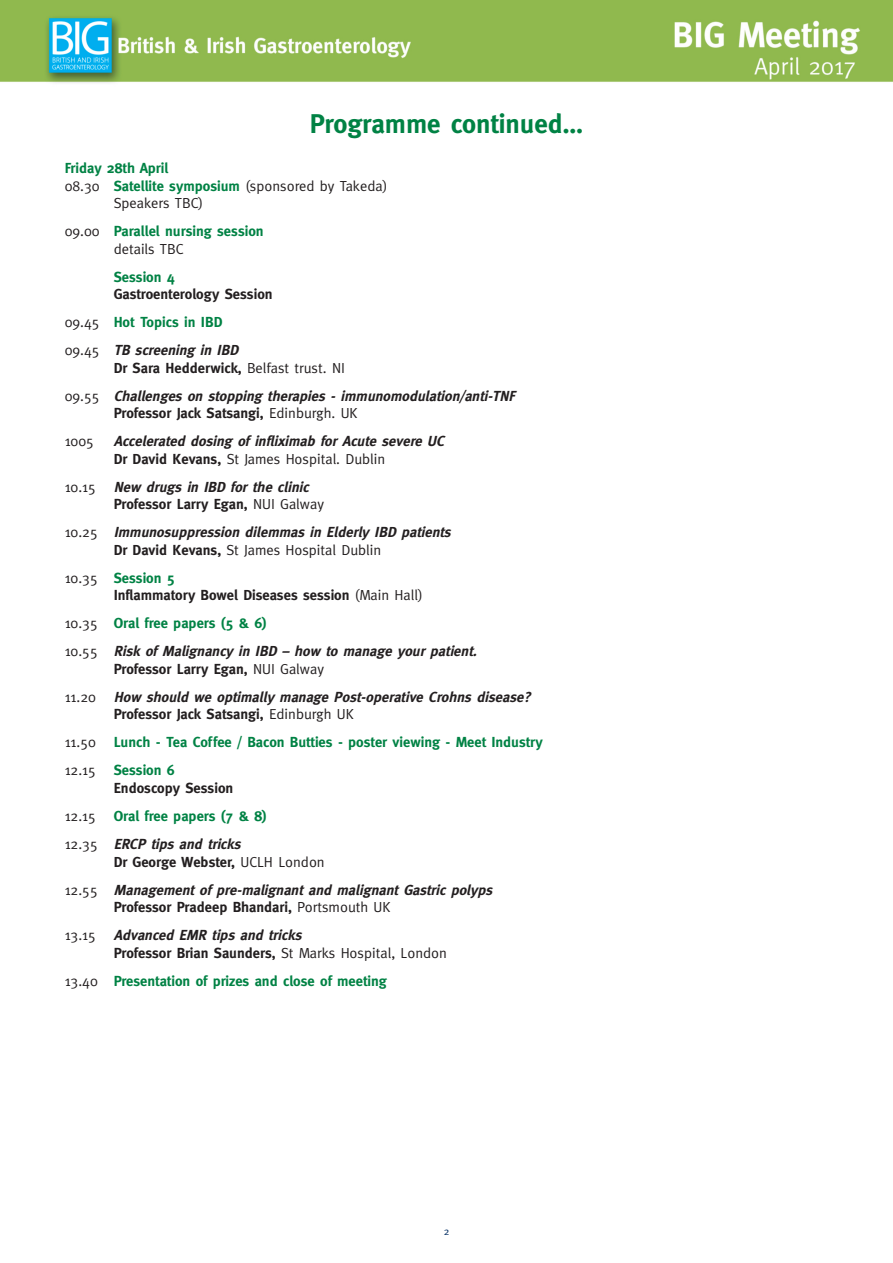
<style>
.page{position:relative;width:893px;height:1263px;background:#fff}
.page>*{position:absolute;margin:0;border:0;box-sizing:border-box;transform-origin:0 0}
.t1{font:700 27px "Meta";color:#008244}
.t2{font:italic 700 14.55px/28px "Meta";color:#231f20}
.t3{font:700 14.55px/28px "Meta";color:#008244}
.t4{font:700 14.55px/28px "Meta";color:#231f20}
.t5{font:14.55px "Meta";color:#231f20}
.t6{font:10.5px "Meta";color:#002c62}
.s1{font-weight:700;color:#008244}
.s2{font-weight:400;color:#231f20}
.s3{font-weight:400}
.s4{color:#008244}
.s5{font-style:italic}
.s6{font-style:normal}
.s7{font-weight:400;font-style:normal}
.s8{font-style:normal;color:#008244}
.s9{color:#231f20}
.s10{font-style:italic;color:#231f20}
</style>
<div class="page">
<img style="left:0;top:0;width:893px;height:83px">
<h1 class="t1" style="left:310px;top:108px;width:275px">Programme continued…</h1>
<p class="t3" style="left:65px;top:154px;width:105px">Friday 28th April</p>
<p class="t5" style="left:65px;top:177px;width:324px">08.30 <span class="s1">Satellite symposium</span> (sponsored by Takeda)</p>
<p class="t5" style="left:114px;top:195px;width:91px">Speakers TBC)</p>
<p class="t3" style="left:114px;top:222px;width:151px;line-height:17.4px;text-indent:-49px"><span class="s2">09.00</span> Parallel nursing session <span class="s2">details TBC</span></p>
<p class="t3" style="left:114px;top:263px;width:62px">Session 4</p>
<p class="t4" style="left:65px;top:280px;width:209px;text-indent:49px">Gastroenterology Session<br><span class="s3">09.45</span> <span class="s4">Hot Topics in IBD<br></span><span class="s3">0 9 . 4 5</span> <span class="s5">TB screening in IBD</span></p>
<p class="t2" style="left:65px;top:354px;width:452px;text-indent:49px"><span class="s6">Dr Sara Hedderwick,</span> <span class="s7">Belfast trust. NI<br>0 9 . 5 5</span> Challenges on stopping therapies - immunomodulation/anti-TNF</p>
<p class="t4" style="left:114px;top:399px;width:246px">Professor Jack Satsangi, <span class="s3">Edinburgh. UK</span></p>
<p class="t5" style="left:65px;top:433px;width:31px">1005</p>
<p class="t2" style="left:114px;top:433px;width:332px;line-height:17.4px">Accelerated dosing of infliximab for Acute severe UC<br><span class="s6">Dr David Kevans,</span> <span class="s7">St James Hospital. Dublin</span></p>
<p class="t2" style="left:114px;top:478px;width:212px;line-height:17.4px;text-indent:-49px"><span class="s7">10.15</span> New drugs in IBD for the clinic<br><span class="s6">Professor Larry Egan,</span> <span class="s7">NUI Galway</span></p>
<p class="t2" style="left:114px;top:524px;width:341px;line-height:17.4px;text-indent:-49px"><span class="s7">1 0 . 2 5</span> Immunosuppression dilemmas in Elderly IBD patients<br><span class="s6">Dr David Kevans,</span> <span class="s7">St James Hospital Dublin</span></p>
<p class="t4" style="left:114px;top:569px;width:311px;line-height:17.4px;text-indent:-49px"><span class="s3">10.35</span> <span class="s4">Session 5<br></span>Inflammatory Bowel Diseases session <span class="s3">(Main Hall)</span></p>
<p class="t2" style="left:65px;top:609px;width:416px"><span class="s7">10.35</span> <span class="s8">Oral free papers (5 &amp; 6)<br></span><span class="s7">1 0 . 5 5</span> Risk of Malignancy in IBD – how to manage your patient.</p>
<p class="t2" style="left:65px;top:655px;width:470px;text-indent:49px"><span class="s6">Professor Larry Egan,</span> <span class="s7">NUI Galway<br>1 1 . 2 0</span> How should we optimally manage Post-operative Crohns disease?</p>
<p class="t3" style="left:65px;top:700px;width:479px;text-indent:49px"><span class="s9">Professor Jack Satsangi,</span> <span class="s2">Edinburgh UK<br>11.50</span> Lunch - Tea Coffee / Bacon Butties - poster viewing - Meet Industry<br><span class="s2">12.15</span> Session 6</p>
<p class="t3" style="left:65px;top:774px;width:204px;text-indent:49px"><span class="s9">Endoscopy Session<br></span><span class="s2">12.15</span> Oral free papers (7 &amp; 8)<br><span class="s2">12.35</span> <span class="s10">ERCP tips and tricks</span></p>
<p class="t2" style="left:65px;top:847px;width:431px;text-indent:49px"><span class="s6">Dr George Webster,</span> <span class="s7">UCLH London<br>1 2 . 5 5</span> Management of pre-malignant and malignant Gastric polyps</p>
<p class="t4" style="left:65px;top:893px;width:328px;text-indent:49px">Professor Pradeep Bhandari, <span class="s3">Portsmouth UK<br>13.15</span> <span class="s5">Advanced EMR tips and tricks</span></p>
<p class="t3" style="left:65px;top:938px;width:384px;text-indent:49px"><span class="s9">Professor Brian Saunders,</span> <span class="s2">St Marks Hospital, London<br>13.40</span> Presentation of prizes and close of meeting</p>
<p class="t6" style="left:444px;top:1225px;width:7px">2</p>
</div>
